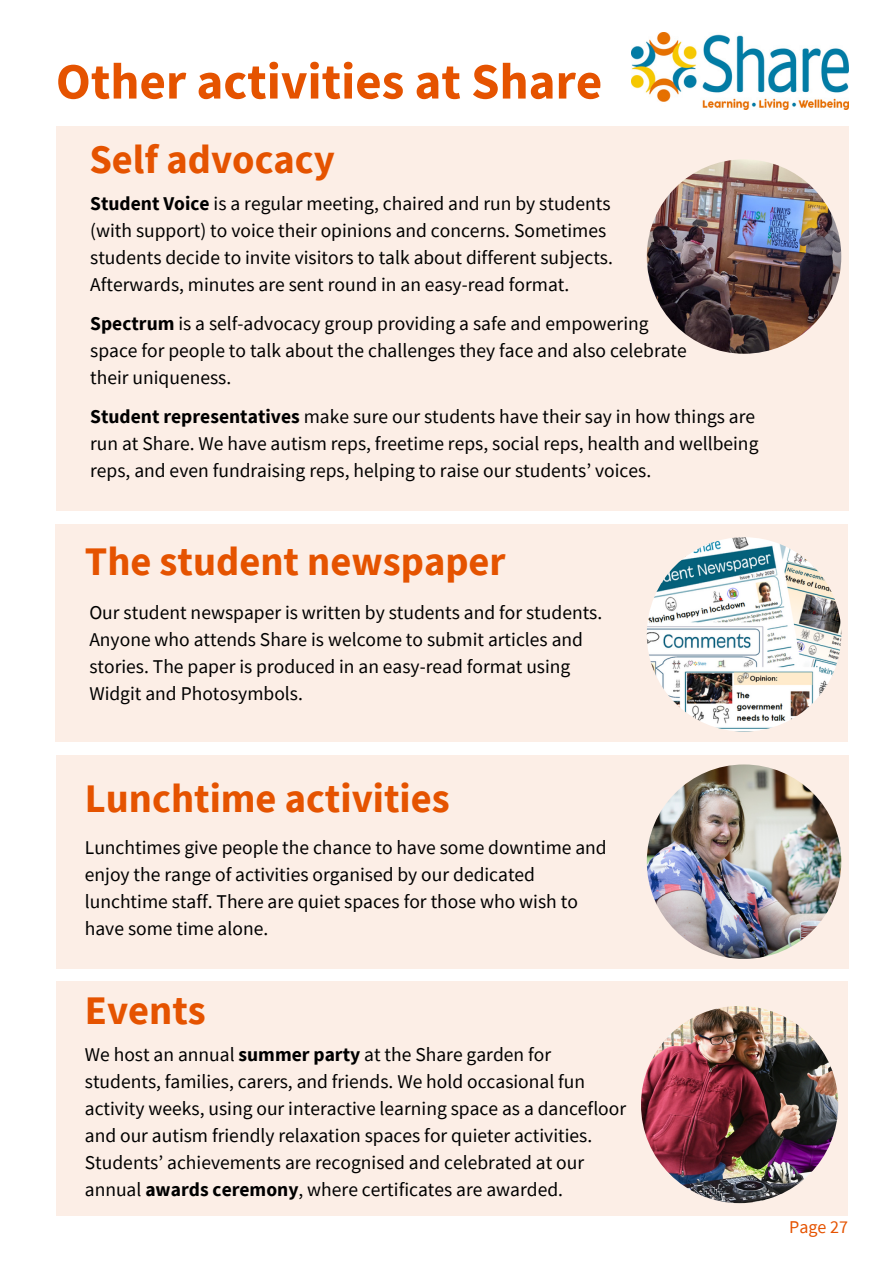
<style>
.page{position:relative;width:894px;height:1264px;background:#fff}
.page>*{position:absolute;margin:0;border:0;box-sizing:border-box;transform-origin:0 0}
.t1{font:700 51px "Source Sans Pro";color:#e55300}
.t2{font:700 40.5px "Source Sans Pro";color:#e55300}
.t3{font:19.5px/27px "Source Sans Pro";color:#000}
.t4{font:18px "Source Sans Pro";color:#e55300}
.s1{font-weight:700}
</style>
<div class="page">
<img style="left:631px;top:33px;width:217px;height:76px">
<div style="left:56px;top:981px;width:791px;height:234px;background:#fceee6"></div>
<img style="left:640px;top:1005px;width:198px;height:198px;border-radius:50%">
<div style="left:56px;top:126px;width:791px;height:384px;background:#fceee6"></div>
<img style="left:646px;top:159px;width:195px;height:195px;border-radius:50%">
<div style="left:56px;top:524px;width:791px;height:218px;background:#fceee6"></div>
<img style="left:646px;top:537px;width:195px;height:194px;border-radius:50%">
<div style="left:56px;top:755px;width:791px;height:213px;background:#fceee6"></div>
<img style="left:646px;top:764px;width:195px;height:194px;border-radius:50%">
<p class="t1" style="left:56px;top:48px;width:547px">Other activities at Share</p>
<p class="t2" style="left:89px;top:133px;width:247px">Self advocacy</p>
<p class="t3" style="left:90px;top:189px;width:521px"><span class="s1">Student Voice</span> is a regular meeting, chaired and run by students</p>
<p class="t3" style="left:90px;top:216px;width:517px">(with support) to voice their opinions and concerns. Sometimes</p>
<p class="t3" style="left:90px;top:243px;width:524px">students decide to invite visitors to talk about different subjects.</p>
<p class="t3" style="left:90px;top:270px;width:480px">Afterwards, minutes are sent round in an easy-read format.</p>
<p class="t3" style="left:90px;top:309px;width:559px"><span class="s1">Spectrum</span> is a self-advocacy group providing a safe and empowering</p>
<p class="t3" style="left:90px;top:336px;width:598px">space for people to talk about the challenges they face and also celebrate</p>
<p class="t3" style="left:90px;top:363px;width:143px">their uniqueness.</p>
<p class="t3" style="left:90px;top:402px;width:669px"><span class="s1">Student representatives</span> make sure our students have their say in how things are run at Share. We have autism reps, freetime reps, social reps, health and wellbeing reps, and even fundraising reps, helping to raise our students’ voices.</p>
<h2 class="t2" style="left:85px;top:535px;width:422px">The student newspaper</h2>
<p class="t3" style="left:89px;top:598px;width:514px">Our student newspaper is written by students and for students.<br>Anyone who attends Share is welcome to submit articles and stories. The paper is produced in an easy-read format using Widgit and Photosymbols.</p>
<p class="t2" style="left:85px;top:772px;width:366px">Lunchtime activities</p>
<p class="t3" style="left:85px;top:833px;width:523px">Lunchtimes give people the chance to have some downtime and enjoy the range of activities organised by our dedicated lunchtime staff. There are quiet spaces for those who wish to have some time alone.</p>
<p class="t2" style="left:85px;top:983px;width:122px">Events</p>
<h2 class="t3" style="left:85px;top:1040px;width:542px">We host an annual <span class="s1">summer party</span> at the Share garden for students, families, carers, and friends. We hold occasional fun activity weeks, using our interactive learning space as a dancefloor and our autism friendly relaxation spaces for quieter activities.<br>Students’ achievements are recognised and celebrated at our annual <span class="s1">awards ceremony</span>, where certificates are awarded.</h2>
<p class="t4" style="left:789px;top:1215px;width:60px">Page 27</p>
</div>
